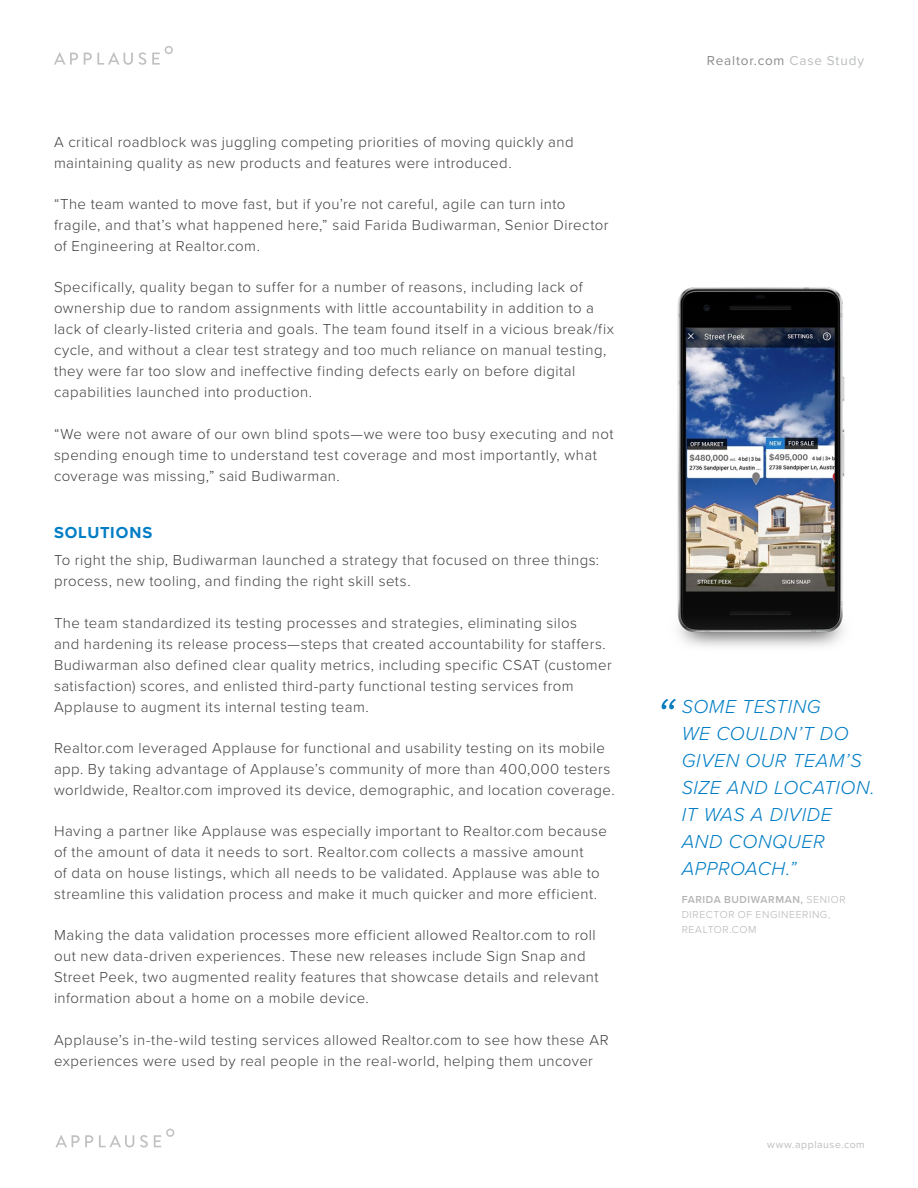
<style>
.page{position:relative;width:918px;height:1188px;background:#fff}
.page>*{position:absolute;margin:0;border:0;box-sizing:border-box;transform-origin:0 0}
.t1{font:italic 300 54px "Proxima Nova";color:#0d7dbf}
.t2{font:italic 300 19.5px/27px "Proxima Nova";letter-spacing:.025em;color:#007dc5}
.t3{font:700 16.5px "Proxima Nova";letter-spacing:.055em;color:#007dc5}
.t4{font:300 15px/21px "Proxima Nova";letter-spacing:.03em;color:#404041}
.t5{font:13.5px "Proxima Nova";letter-spacing:.06em;color:#8c8c8d}
.t6{font:300 10.5px/15px "Proxima Nova";letter-spacing:.06em;color:#b3b3b3}
.t7{font:10.5px "Proxima Nova";letter-spacing:.05em;color:#bbbdbf}
.s1{color:#bbbdbf}
.s2{font-weight:600}
</style>
<div class="page">
<svg style="left:55px;top:1135px;width:38px;height:12px"></svg>
<svg style="left:99px;top:1135px;width:35px;height:13px"></svg>
<svg style="left:140px;top:1135px;width:8px;height:12px"></svg>
<svg style="left:154px;top:1129px;width:20px;height:18px"></svg>
<svg style="left:54px;top:52px;width:24px;height:13px"></svg>
<svg style="left:84px;top:52px;width:49px;height:13px"></svg>
<svg style="left:139px;top:52px;width:7px;height:13px"></svg>
<svg style="left:152px;top:46px;width:21px;height:19px"></svg>
<img style="left:677px;top:287px;width:168px;height:360px">
<p class="t4" style="left:54px;top:131px;width:521px">A critical roadblock was juggling competing priorities of moving quickly and maintaining quality as new products and features were introduced.</p>
<p class="t4" style="left:54px;top:193px;width:556px">“The team wanted to move fast, but if you’re not careful, agile can turn into fragile, and that’s what happened here,” said Farida Budiwarman, Senior Director of Engineering at Realtor.com.</p>
<p class="t4" style="left:54px;top:276px;width:562px">Specifically, quality began to suffer for a number of reasons, including lack of ownership due to random assignments with little accountability in addition to a lack of clearly-listed criteria and goals. The team found itself in a vicious break/fix cycle, and without a clear test strategy and too much reliance on manual testing, they were far too slow and ineffective finding defects early on before digital capabilities launched into production.</p>
<p class="t4" style="left:54px;top:422px;width:561px">“We were not aware of our own blind spots—we were too busy executing and not spending enough time to understand test coverage and most importantly, what coverage was missing,” said Budiwarman.</p>
<p class="t3" style="left:54px;top:520px;width:100px">SOLUTIONS</p>
<p class="t4" style="left:54px;top:549px;width:547px">To right the ship, Budiwarman launched a strategy that focused on three things: process, new tooling, and finding the right skill sets.</p>
<p class="t4" style="left:54px;top:611px;width:559px">The team standardized its testing processes and strategies, eliminating silos<br>and hardening its release process—steps that created accountability for staffers.<br>Budiwarman also defined clear quality metrics, including specific CSAT (customer satisfaction) scores, and enlisted third-party functional testing services from Applause to augment its internal testing team.</p>
<p class="t4" style="left:54px;top:737px;width:562px">Realtor.com leveraged Applause for functional and usability testing on its mobile app. By taking advantage of Applause’s community of more than 400,000 testers worldwide, Realtor.com improved its device, demographic, and location coverage.</p>
<p class="t4" style="left:54px;top:820px;width:554px">Having a partner like Applause was especially important to Realtor.com because of the amount of data it needs to sort. Realtor.com collects a massive amount<br>of data on house listings, which all needs to be validated. Applause was able to streamline this validation process and make it much quicker and more efficient.</p>
<p class="t4" style="left:54px;top:924px;width:546px">Making the data validation processes more efficient allowed Realtor.com to roll out new data-driven experiences. These new releases include Sign Snap and Street Peek, two augmented reality features that showcase details and relevant information about a home on a mobile device.</p>
<p class="t4" style="left:54px;top:1028px;width:556px">Applause’s in-the-wild testing services allowed Realtor.com to see how these AR experiences were used by real people in the real-world, helping them uncover</p>
<p class="t5" style="left:707px;top:50px;width:159px">Realtor.com <span class="s1">Case Study</span></p>
<h1 class="t1" style="left:655px;top:677px;width:21px">“</h1>
<h2 class="t2" style="left:682px;top:692px;width:195px">SOME TESTING<br>WE COULDN’T DO<br>GIVEN OUR TEAM’S<br>SIZE AND LOCATION.<br>IT WAS A DIVIDE<br>AND CONQUER<br>APPROACH.”</h2>
<p class="t6" style="left:682px;top:892px;width:165px"><span class="s2">FARIDA BUDIWARMAN,</span> SENIOR<br>DIRECTOR OF ENGINEERING,<br>REALTOR.COM</p>
<p class="t7" style="left:767px;top:1136px;width:99px">www.applause.com</p>
</div>
